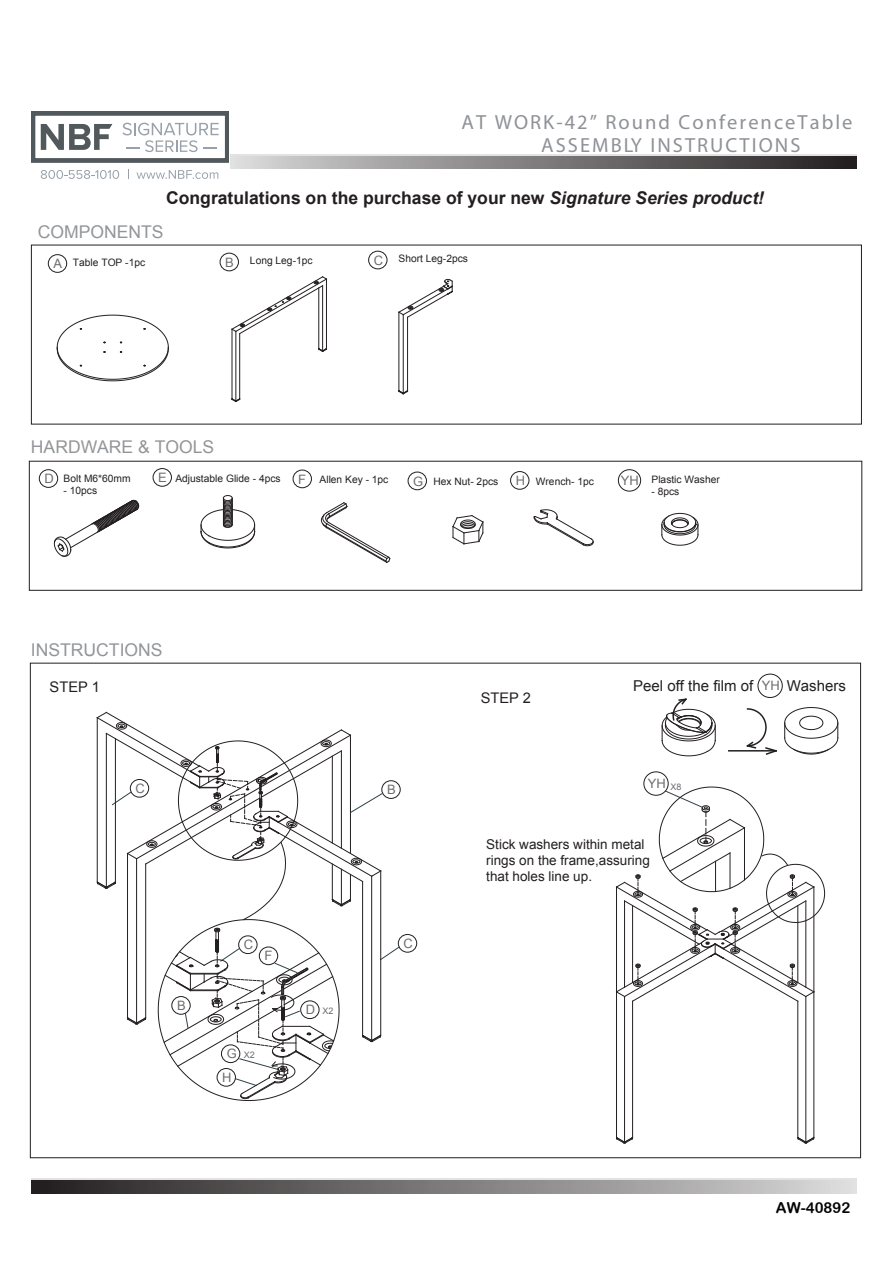
<style>
.page{position:relative;width:893px;height:1263px;background:#fff}
.page>*{position:absolute;margin:0;border:0;box-sizing:border-box;transform-origin:0 0}
.t1{font:20.55px "Myriad";letter-spacing:.1em;color:#8f9196}
.t2{font:700 17.55px "Arial";color:#231f20}
.t3{font:17.55px "Arial";color:#939598}
.t4{font:15px "Arial";color:#231f20}
.t5{font:15px "Arial Rounded MT Bold";color:#030303}
.t6{font:14.7px "Arial";color:#231f20}
.t7{font:13.5px/16.2px "Arial";color:#231f20}
.t8{font:12.9px "Arial";color:#6c6d70}
.t9{font:10.2px "Arial";color:#231f20}
.t10{font:9px "Arial";color:#6c6d70}
.s1{font-style:italic}
.s2{font-size:12.9px;color:#6c6d70}
.s3{font-size:12.9px}
</style>
<div class="page">
<svg style="left:230px;top:154px;width:626px;height:15px;background:#8b8989"></svg>
<div style="left:31px;top:1178px;width:825px;height:16px;background:linear-gradient(to right,#221e1f,#d8d8d8)"></div>
<div style="left:29px;top:461px;width:833px;height:130px;border:1px solid #231f20"></div>
<div style="left:48px;top:254px;width:19px;height:19px;border:1px solid #231f20;border-radius:50%"></div>
<div style="left:39px;top:469px;width:19px;height:19px;border:1px solid #231f20;border-radius:50%"></div>
<svg style="left:219px;top:252px;width:20px;height:20px"></svg>
<div style="left:220px;top:253px;width:19px;height:18px;border:1px solid #231f20;border-radius:50%"></div>
<svg style="left:368px;top:250px;width:20px;height:20px"></svg>
<div style="left:368px;top:251px;width:19px;height:18px;border:1px solid #231f20;border-radius:50%"></div>
<svg style="left:152px;top:468px;width:20px;height:19px"></svg>
<div style="left:153px;top:468px;width:19px;height:18px;border:1px solid #231f20;border-radius:50%"></div>
<svg style="left:292px;top:469px;width:20px;height:20px"></svg>
<div style="left:293px;top:470px;width:19px;height:18px;border:1px solid #231f20;border-radius:50%"></div>
<svg style="left:54px;top:500px;width:85px;height:57px"></svg>
<svg style="left:200px;top:495px;width:55px;height:54px"></svg>
<svg style="left:321px;top:502px;width:70px;height:61px"></svg>
<svg style="left:407px;top:471px;width:20px;height:20px"></svg>
<div style="left:408px;top:472px;width:19px;height:18px;border:1px solid #231f20;border-radius:50%"></div>
<svg style="left:510px;top:471px;width:20px;height:19px"></svg>
<div style="left:510px;top:471px;width:19px;height:18px;border:1px solid #231f20;border-radius:50%"></div>
<svg style="left:534px;top:509px;width:60px;height:37px"></svg>
<svg style="left:397px;top:933px;width:21px;height:20px"></svg>
<div style="left:398px;top:934px;width:19px;height:18px;border:1px solid #231f20;border-radius:50%"></div>
<svg style="left:57px;top:314px;width:112px;height:67px"></svg>
<hr style="left:236px;top:331px;width:1px;height:70px;background:#231f20">
<hr style="left:326px;top:279px;width:1px;height:70px;background:#231f20">
<hr style="left:322px;top:286px;width:1px;height:65px;background:#231f20">
<hr style="left:239px;top:334px;width:1px;height:65px;background:#231f20">
<svg style="left:231px;top:398px;width:9px;height:4px"></svg>
<hr style="left:232px;top:329px;width:1px;height:70px;background:#231f20">
<svg style="left:231px;top:276px;width:96px;height:58px"></svg>
<svg style="left:318px;top:348px;width:9px;height:4px"></svg>
<hr style="left:318px;top:288px;width:1px;height:61px;background:#231f20">
<hr style="left:407px;top:317px;width:1px;height:74px;background:#231f20">
<hr style="left:403px;top:315px;width:1px;height:78px;background:#231f20">
<hr style="left:399px;top:312px;width:1px;height:79px;background:#231f20">
<svg style="left:398px;top:279px;width:55px;height:39px"></svg>
<svg style="left:398px;top:390px;width:10px;height:4px"></svg>
<svg style="left:452px;top:515px;width:32px;height:30px"></svg>
<svg style="left:96px;top:712px;width:304px;height:389px"></svg>
<svg style="left:41px;top:170px;width:78px;height:9px"></svg>
<svg style="left:137px;top:170px;width:81px;height:9px"></svg>
<div style="left:31px;top:112px;width:198px;height:51px;border:5px solid #52595c"></div>
<svg style="left:123px;top:123px;width:96px;height:29px"></svg>
<svg style="left:41px;top:124px;width:71px;height:26px"></svg>
<svg style="left:617px;top:468px;width:25px;height:24px"></svg>
<div style="left:618px;top:469px;width:23px;height:22px;border:1px solid #231f20;border-radius:50%"></div>
<svg style="left:661px;top:513px;width:38px;height:33px"></svg>
<svg style="left:642px;top:770px;width:27px;height:26px"></svg>
<div style="left:644px;top:772px;width:24px;height:23px;border:1px solid #231f20;border-radius:50%"></div>
<hr style="left:805px;top:996px;width:1px;height:146px;background:#231f20">
<hr style="left:797px;top:1001px;width:1px;height:136px;background:#231f20">
<hr style="left:814px;top:992px;width:1px;height:145px;background:#231f20">
<hr style="left:624px;top:996px;width:1px;height:146px;background:#231f20">
<hr style="left:632px;top:1001px;width:1px;height:136px;background:#231f20">
<hr style="left:616px;top:992px;width:1px;height:145px;background:#231f20">
<svg style="left:797px;top:1137px;width:18px;height:7px"></svg>
<svg style="left:616px;top:1137px;width:17px;height:7px"></svg>
<svg style="left:616px;top:786px;width:209px;height:216px"></svg>
<svg style="left:784px;top:707px;width:54px;height:48px"></svg>
<hr style="left:729px;top:750px;width:47px;height:1px;background:#231f20">
<svg style="left:745px;top:708px;width:32px;height:47px"></svg>
<svg style="left:661px;top:698px;width:55px;height:59px"></svg>
<svg style="left:757px;top:673px;width:27px;height:26px"></svg>
<div style="left:758px;top:674px;width:24px;height:24px;border:1px solid #231f20;border-radius:50%"></div>
<h1 class="t1" style="left:461px;top:112px;width:393px">AT WORK-42” Round ConferenceTable</h1>
<h1 class="t1" style="left:541px;top:135px;width:261px">ASSEMBLY INSTRUCTIONS</h1>
<h2 class="t2" style="left:166px;top:186px;width:599px">Congratulations on the purchase of your new <span class="s1">Signature Series product!</span></h2>
<h2 class="t3" style="left:38px;top:221px;width:127px">COMPONENTS</h2>
<p class="t8" style="left:54px;top:255px;width:10px">A</p>
<p class="t9" style="left:73px;top:255px;width:74px">Table TOP -1pc</p>
<p class="t9" style="left:250px;top:254px;width:64px">Long Leg-1pc</p>
<p class="t9" style="left:374px;top:252px;width:96px"><span class="s2">C</span> Short Leg-2pcs</p>
<p class="t8" style="left:225px;top:254px;width:10px">B</p>
<h2 class="t3" style="left:31px;top:435px;width:185px">HARDWARE &amp; TOOLS</h2>
<p class="t8" style="left:45px;top:470px;width:11px">D</p>
<p class="t9" style="left:64px;top:472px;width:69px">Bolt M6*60mm</p>
<p class="t9" style="left:64px;top:484px;width:35px">- 10pcs</p>
<p class="t9" style="left:158px;top:471px;width:124px"><span class="s2">E</span> Adjustable Glide - 4pcs</p>
<p class="t8" style="left:298px;top:470px;width:9px">F</p>
<p class="t9" style="left:320px;top:473px;width:70px">Allen Key - 1pc</p>
<p class="t9" style="left:413px;top:475px;width:86px"><span class="s2">G</span> Hex Nut- 2pcs</p>
<p class="t9" style="left:516px;top:474px;width:80px"><span class="s2">H</span> Wrench- 1pc</p>
<p class="t9" style="left:621px;top:473px;width:101px"><span class="s2">YH</span> Plastic Washer</p>
<p class="t9" style="left:651px;top:485px;width:29px">- 8pcs</p>
<h2 class="t3" style="left:31px;top:638px;width:133px">INSTRUCTIONS</h2>
<h3 class="t6" style="left:50px;top:678px;width:52px">STEP 1</h3>
<p class="t8" style="left:136px;top:780px;width:11px">C</p>
<p class="t8" style="left:387px;top:781px;width:10px">B</p>
<p class="t8" style="left:177px;top:997px;width:10px">B</p>
<p class="t8" style="left:244px;top:936px;width:11px">C</p>
<p class="t8" style="left:265px;top:947px;width:9px">F</p>
<p class="t10" style="left:227px;top:1049px;width:30px"><span class="s3">G</span> X2</p>
<p class="t8" style="left:222px;top:1069px;width:11px">H</p>
<p class="t10" style="left:306px;top:1005px;width:29px"><span class="s3">D</span> X2</p>
<p class="t8" style="left:404px;top:935px;width:11px">C</p>
<h3 class="t6" style="left:481px;top:689px;width:52px">STEP 2</h3>
<h3 class="t4" style="left:633px;top:676px;width:122px">Peel off the film of</h3>
<h3 class="t4" style="left:787px;top:676px;width:61px">Washers</h3>
<p class="t8" style="left:762px;top:677px;width:19px">YH</p>
<p class="t8" style="left:648px;top:775px;width:35px">YH <sub>X8</sub></p>
<h3 class="t7" style="left:486px;top:836px;width:165px">Stick washers within metal rings on the frame,assuring that holes line up.</h3>
<h3 class="t5" style="left:776px;top:1199px;width:76px">AW-40892</h3>
</div>
